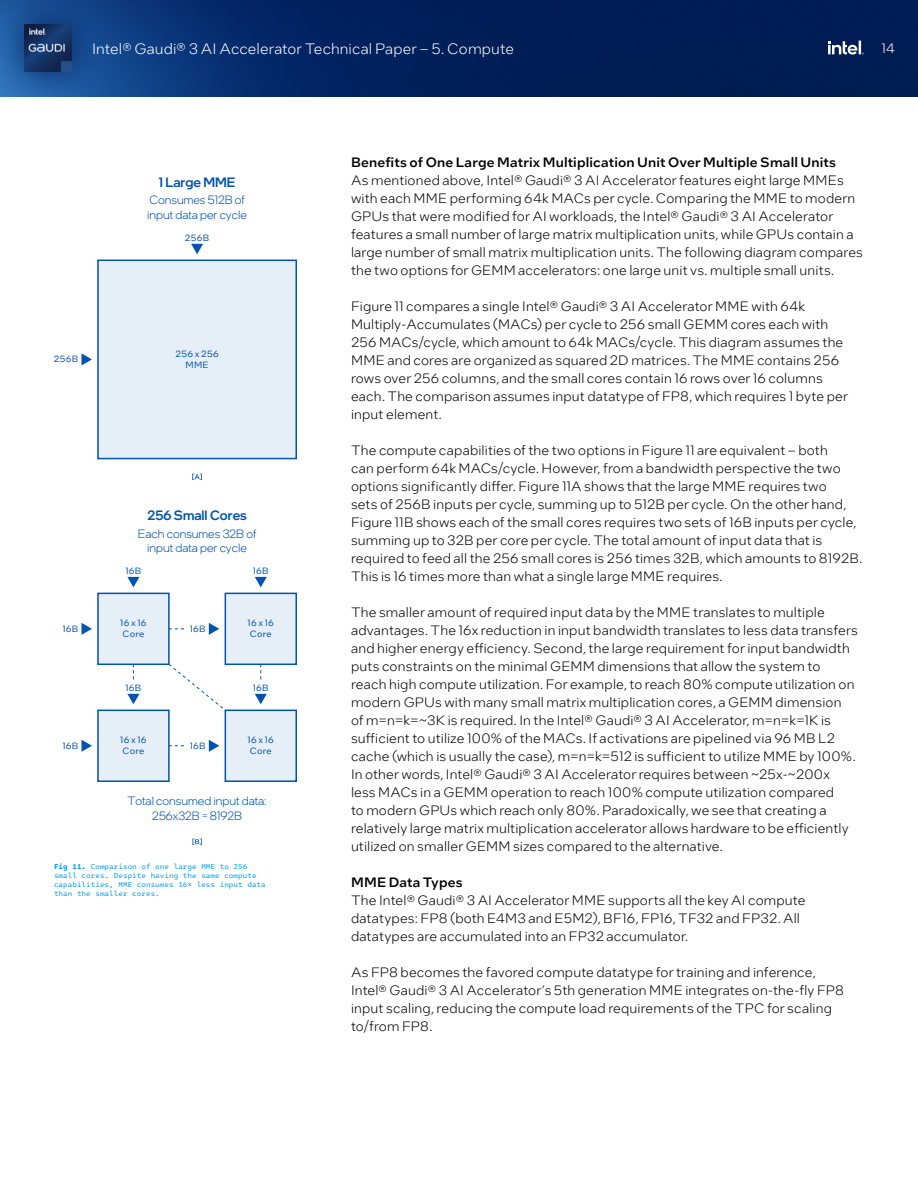
<style>
.page{position:relative;width:918px;height:1188px;background:#fff}
.page>*{position:absolute;margin:0;border:0;box-sizing:border-box;transform-origin:0 0}
.t1{font:300 15px "Intel One Text";letter-spacing:.005em;color:#fff}
.t2{font:500 13.65px "Intel One Display";color:#0054ae}
.Default{font:300 13.5px/18px "Intel One Text";letter-spacing:.01em;color:#000}
.Default-2{font:500 13.5px "Intel One Text";letter-spacing:.01em;color:#000}
.t3{font:300 13.5px "Intel One Text";color:#fff}
.t4{font:300 12px/14.5px "Intel One Display";color:#0054ae;text-align:center}
.t5{font:9px/10.8px "Intel One Text";letter-spacing:.025em;color:#0054ae}
.t6{font:7.5px/9px "Intel One Mono";color:#0099ec}
.s1{font-weight:700}
</style>
<div class="page">
<div style="left:98px;top:593px;width:71px;height:71px;background:#e6eef7"></div>
<div style="left:97px;top:593px;width:73px;height:72px;border:2px solid #0054ae"></div>
<div style="left:225px;top:593px;width:71px;height:71px;background:#e6eef7"></div>
<div style="left:225px;top:593px;width:72px;height:72px;border:2px solid #0054ae"></div>
<div style="left:98px;top:710px;width:71px;height:71px;background:#e6eef7"></div>
<div style="left:97px;top:710px;width:73px;height:72px;border:2px solid #0054ae"></div>
<div style="left:225px;top:710px;width:71px;height:71px;background:#e6eef7"></div>
<div style="left:225px;top:710px;width:72px;height:72px;border:2px solid #0054ae"></div>
<div style="left:98px;top:260px;width:198px;height:199px;background:#e6eef7"></div>
<div style="left:97px;top:260px;width:200px;height:199px;border:2px solid #0054ae"></div>
<svg style="left:127px;top:577px;width:12px;height:10px"></svg>
<svg style="left:81px;top:623px;width:11px;height:12px"></svg>
<svg style="left:255px;top:577px;width:12px;height:10px"></svg>
<svg style="left:209px;top:623px;width:10px;height:12px"></svg>
<svg style="left:127px;top:694px;width:12px;height:10px"></svg>
<svg style="left:81px;top:740px;width:11px;height:12px"></svg>
<svg style="left:255px;top:694px;width:12px;height:10px"></svg>
<svg style="left:209px;top:740px;width:10px;height:12px"></svg>
<svg style="left:168px;top:663px;width:58px;height:48px"></svg>
<svg style="left:260px;top:664px;width:1px;height:16px"></svg>
<svg style="left:133px;top:664px;width:1px;height:16px"></svg>
<svg style="left:191px;top:244px;width:12px;height:10px"></svg>
<svg style="left:81px;top:353px;width:11px;height:12px"></svg>
<svg style="left:192px;top:839px;width:10px;height:6px"></svg>
<svg style="left:192px;top:474px;width:10px;height:6px"></svg>
<img style="left:102px;top:0;width:816px;height:96px">
<div style="left:0;top:0;width:102px;height:102px;background:#041d54;opacity:.8"></div>
<img style="left:25px;top:25px;width:47px;height:47px">
<svg style="left:828px;top:41px;width:36px;height:14px"></svg>
<p class="t1" style="left:92px;top:39px;width:423px">Intel® Gaudi® 3 AI Accelerator Technical Paper – 5. Compute</p>
<p class="t3" style="left:881px;top:40px;width:15px">14</p>
<p class="t2" style="left:159px;top:173px;width:78px">1 Large MME</p>
<p class="t4" style="left:147px;top:193px;width:101px;text-align:left">Consumes 512B of input data per cycle</p>
<p class="t5" style="left:54px;top:353px;width:26px">256B</p>
<p class="t5" style="left:185px;top:232px;width:26px">256B</p>
<p class="t5" style="left:175px;top:348px;width:45px;text-align:center">256 x 256<br>MME</p>
<p class="t2" style="left:147px;top:506px;width:101px">256 Small Cores</p>
<p class="t4" style="left:138px;top:526px;width:120px">Each consumes 32B of input data per cycle</p>
<p class="t5" style="left:125px;top:565px;width:17px">16B</p>
<p class="t5" style="left:253px;top:565px;width:17px">16B</p>
<p class="t5" style="left:63px;top:623px;width:17px">16B</p>
<p class="t5" style="left:120px;top:617px;width:28px">16 x 16<br>Core</p>
<p class="t5" style="left:190px;top:623px;width:17px">16B</p>
<p class="t5" style="left:248px;top:617px;width:28px">16 x 16<br>Core</p>
<p class="t5" style="left:125px;top:682px;width:17px">16B</p>
<p class="t5" style="left:253px;top:682px;width:17px">16B</p>
<p class="t5" style="left:63px;top:740px;width:17px">16B</p>
<p class="t5" style="left:120px;top:734px;width:28px">16 x 16<br>Core</p>
<p class="t5" style="left:190px;top:740px;width:17px">16B</p>
<p class="t5" style="left:248px;top:734px;width:28px">16 x 16<br>Core</p>
<p class="t4" style="left:127px;top:794px;width:141px">Total consumed input data:<br>256x32B = 8192B</p>
<p class="t6" style="left:54px;top:861px;width:213px"><span class="s1">Fig 11.</span> Comparison of one large MME to 256 small cores. Despite having the same compute capabilities, MME consumes 16× less input data than the smaller cores.</p>
<p class="Default-2" style="left:351px;top:153px;width:487px">Benefits of One Large Matrix Multiplication Unit Over Multiple Small Units</p>
<p class="Default" style="left:351px;top:170px;width:514px">As mentioned above, Intel® Gaudi® 3 AI Accelerator features eight large MMEs with each MME performing 64k MACs per cycle. Comparing the MME to modern GPUs that were modified for AI workloads, the Intel® Gaudi® 3 AI Accelerator features a small number of large matrix multiplication units, while GPUs contain a large number of small matrix multiplication units. The following diagram compares the two options for GEMM accelerators: one large unit vs. multiple small units.</p>
<p class="Default" style="left:351px;top:296px;width:498px">Figure 11 compares a single Intel® Gaudi® 3 AI Accelerator MME with 64k Multiply-Accumulates (MACs) per cycle to 256 small GEMM cores each with 256 MACs/cycle, which amount to 64k MACs/cycle. This diagram assumes the MME and cores are organized as squared 2D matrices. The MME contains 256 rows over 256 columns, and the small cores contain 16 rows over 16 columns each. The comparison assumes input datatype of FP8, which requires 1 byte per input element.</p>
<p class="Default" style="left:351px;top:440px;width:513px">The compute capabilities of the two options in Figure 11 are equivalent – both<br>can perform 64k MACs/cycle. However, from a bandwidth perspective the two options significantly differ. Figure 11A shows that the large MME requires two<br>sets of 256B inputs per cycle, summing up to 512B per cycle. On the other hand, Figure 11B shows each of the small cores requires two sets of 16B inputs per cycle, summing up to 32B per core per cycle. The total amount of input data that is required to feed all the 256 small cores is 256 times 32B, which amounts to 8192B.<br>This is 16 times more than what a single large MME requires.</p>
<p class="Default" style="left:351px;top:602px;width:508px">The smaller amount of required input data by the MME translates to multiple advantages. The 16x reduction in input bandwidth translates to less data transfers and higher energy efficiency. Second, the large requirement for input bandwidth puts constraints on the minimal GEMM dimensions that allow the system to reach high compute utilization. For example, to reach 80% compute utilization on modern GPUs with many small matrix multiplication cores, a GEMM dimension<br>of m=n=k=~3K is required. In the Intel® Gaudi® 3 AI Accelerator, m=n=k=1K is sufficient to utilize 100% of the MACs. If activations are pipelined via 96 MB L2 cache (which is usually the case), m=n=k=512 is sufficient to utilize MME by 100%.<br>In other words, Intel® Gaudi® 3 AI Accelerator requires between ~25x-~200x less MACs in a GEMM operation to reach 100% compute utilization compared<br>to modern GPUs which reach only 80%. Paradoxically, we see that creating a relatively large matrix multiplication accelerator allows hardware to be efficiently utilized on smaller GEMM sizes compared to the alternative.</p>
<p class="Default-2" style="left:351px;top:873px;width:113px">MME Data Types</p>
<p class="Default" style="left:351px;top:890px;width:456px">The Intel® Gaudi® 3 AI Accelerator MME supports all the key AI compute datatypes: FP8 (both E4M3 and E5M2), BF16, FP16, TF32 and FP32. All datatypes are accumulated into an FP32 accumulator.</p>
<p class="Default" style="left:351px;top:962px;width:495px">As FP8 becomes the favored compute datatype for training and inference, Intel® Gaudi® 3 AI Accelerator’s 5th generation MME integrates on-the-fly FP8 input scaling, reducing the compute load requirements of the TPC for scaling to/from FP8.</p>
</div>
